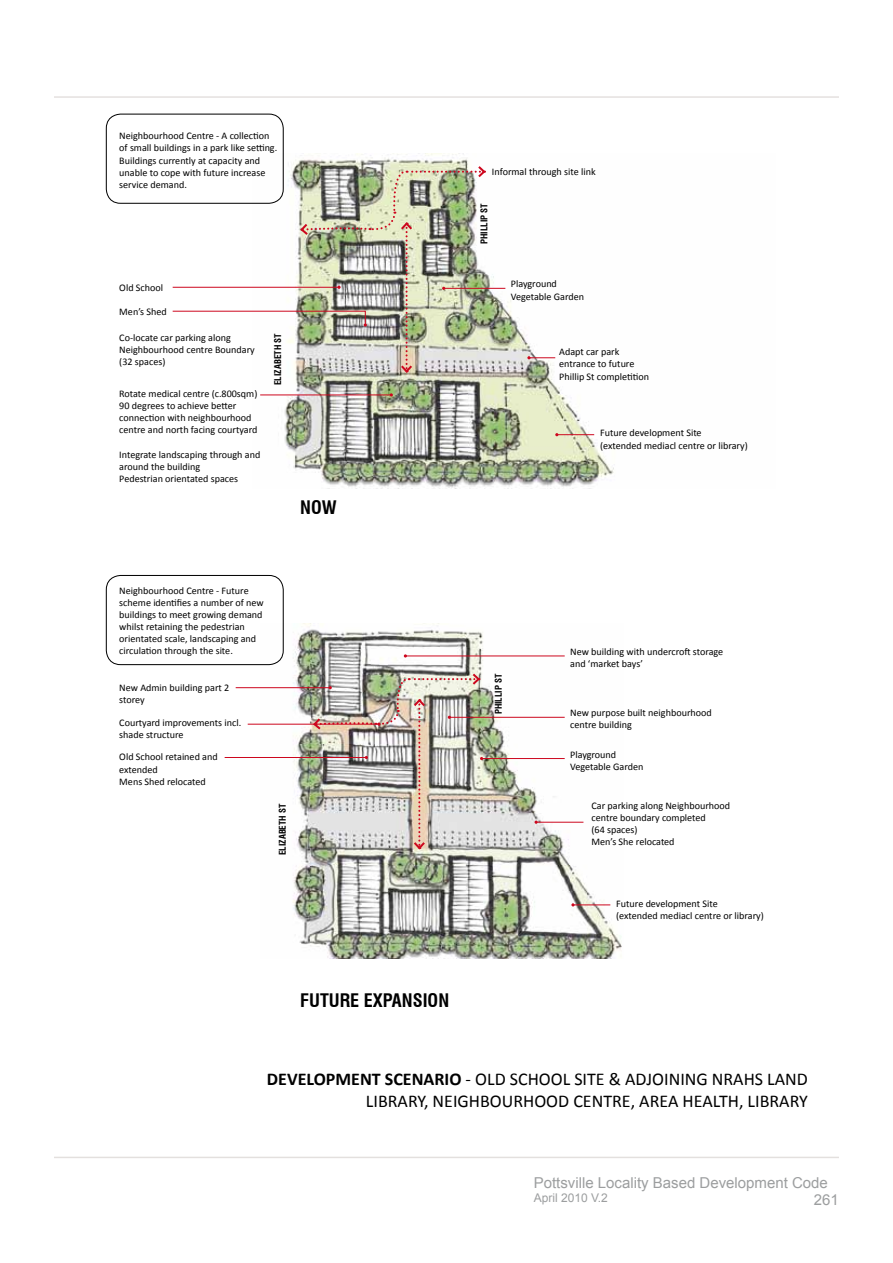
<style>
.page{position:relative;width:893px;height:1263px;background:#fff}
.page>*{position:absolute;margin:0;border:0;box-sizing:border-box;transform-origin:0 0}
.t1{font:700 condensed 18.15px "Swiss 721 BT";color:#000}
.t2{font:18px/21.6px "Calibri";color:#000;text-align:right}
.t3{font:15px "Arial";color:#9c9e9f}
.t4{font:12px "Arial";color:#9c9e9f}
.t5{font:10.2px/12.1px "Calibri";color:#000}
.t6{font:700 condensed 9.15px "Swiss 721 BT";color:#000}
.s1{font-weight:700}
</style>
<div class="page">
<hr style="left:54px;top:96px;width:785px;height:2px;background:#c8c1be">
<hr style="left:54px;top:1157px;width:785px;height:1px;background:#c8c1be">
<img style="left:260px;top:153px;width:354px;height:336px">
<img style="left:260px;top:623px;width:362px;height:336px">
<hr style="left:225px;top:757px;width:141px;height:1px;background:#cd071e">
<hr style="left:236px;top:687px;width:94px;height:1px;background:#cd071e">
<hr style="left:248px;top:724px;width:131px;height:1px;background:#cd071e">
<hr style="left:444px;top:288px;width:61px;height:1px;background:#cd071e">
<hr style="left:482px;top:758px;width:83px;height:1px;background:#cd071e">
<hr style="left:405px;top:655px;width:160px;height:1px;background:#cd071e">
<hr style="left:449px;top:717px;width:116px;height:1px;background:#cd071e">
<svg style="left:527px;top:356px;width:28px;height:3px"></svg>
<hr style="left:536px;top:822px;width:47px;height:1px;background:#cd071e">
<hr style="left:557px;top:434px;width:37px;height:1px;background:#cd071e">
<hr style="left:573px;top:904px;width:37px;height:1px;background:#cd071e">
<hr style="left:260px;top:394px;width:131px;height:1px;background:#cd071e">
<img style="left:172px;top:164px;width:315px;height:210px">
<img style="left:312px;top:671px;width:171px;height:180px">
<div style="left:106px;top:114px;width:178px;height:90px;border:1px solid #000;border-radius:14px"></div>
<div style="left:106px;top:575px;width:178px;height:90px;border:1px solid #000;border-radius:14px"></div>
<p class="t5" style="left:119px;top:129px;width:159px">Neighbourhood Centre - A collection of small buildings in a park like setting.<br>Buildings currently at capacity and unable to cope with future increase service demand.</p>
<p class="t5" style="left:119px;top:281px;width:45px">Old School</p>
<p class="t5" style="left:119px;top:305px;width:49px">Men’s Shed</p>
<p class="t5" style="left:119px;top:331px;width:137px">Co-locate car parking along<br>Neighbourhood centre Boundary (32 spaces)</p>
<p class="t5" style="left:119px;top:387px;width:140px">Rotate medical centre (c.800sqm)<br>90 degrees to achieve better connection with neighbourhood centre and north facing courtyard</p>
<p class="t5" style="left:119px;top:448px;width:142px">Integrate landscaping through and around the building<br>Pedestrian orientated spaces</p>
<p class="t6" style="left:272px;top:385px;width:53px;rotate:-90deg">ELIZABETH ST</p>
<h1 class="t1" style="left:300px;top:496px;width:38px">NOW</h1>
<p class="t5" style="left:119px;top:584px;width:146px">Neighbourhood Centre - Future scheme identifies a number of new buildings to meet growing demand whilst retaining the pedestrian orientated scale, landscaping and circulation through the site.</p>
<p class="t5" style="left:119px;top:681px;width:112px">New Admin building part 2 storey</p>
<p class="t5" style="left:119px;top:716px;width:123px">Courtyard improvements incl. shade structure</p>
<p class="t5" style="left:119px;top:750px;width:100px">Old School retained and extended<br>Mens Shed relocated</p>
<p class="t6" style="left:277px;top:855px;width:53px;rotate:-90deg">ELIZABETH ST</p>
<h1 class="t1" style="left:300px;top:989px;width:150px">FUTURE EXPANSION</h1>
<p class="t5" style="left:492px;top:165px;width:105px">Informal through site link</p>
<p class="t6" style="left:479px;top:244px;width:42px;rotate:-90deg">PHILLIP ST</p>
<p class="t5" style="left:511px;top:277px;width:75px">Playground<br>Vegetable Garden</p>
<p class="t5" style="left:559px;top:345px;width:91px">Adapt car park entrance to future<br>Phillip St completition</p>
<p class="t5" style="left:600px;top:426px;width:149px">Future development Site<br>(extended mediacl centre or library)</p>
<p class="t6" style="left:493px;top:714px;width:42px;rotate:-90deg">PHILLIP ST</p>
<p class="t5" style="left:570px;top:645px;width:155px">New building with undercroft storage and ‘market bays’</p>
<p class="t5" style="left:570px;top:706px;width:143px">New purpose built neighbourhood centre building</p>
<p class="t5" style="left:570px;top:748px;width:75px">Playground<br>Vegetable Garden</p>
<p class="t5" style="left:591px;top:799px;width:140px">Car parking along Neighbourhood centre boundary completed<br>(64 spaces)<br>Men’s She relocated</p>
<p class="t5" style="left:616px;top:897px;width:149px">Future development Site<br>(extended mediacl centre or library)</p>
<h2 class="t2" style="left:267px;top:1067px;width:543px"><span class="s1">DEVELOPMENT SCENARIO</span> - OLD SCHOOL SITE &amp; ADJOINING NRAHS LAND<br>LIBRARY, NEIGHBOURHOOD CENTRE, AREA HEALTH, LIBRARY</h2>
<h3 class="t3" style="left:534px;top:1173px;width:296px">Pottsville Locality Based Development Code</h3>
<p class="t4" style="left:534px;top:1190px;width:76px">April 2010 V.2</p>
<h3 class="t3" style="left:814px;top:1189px;width:27px">261</h3>
</div>
